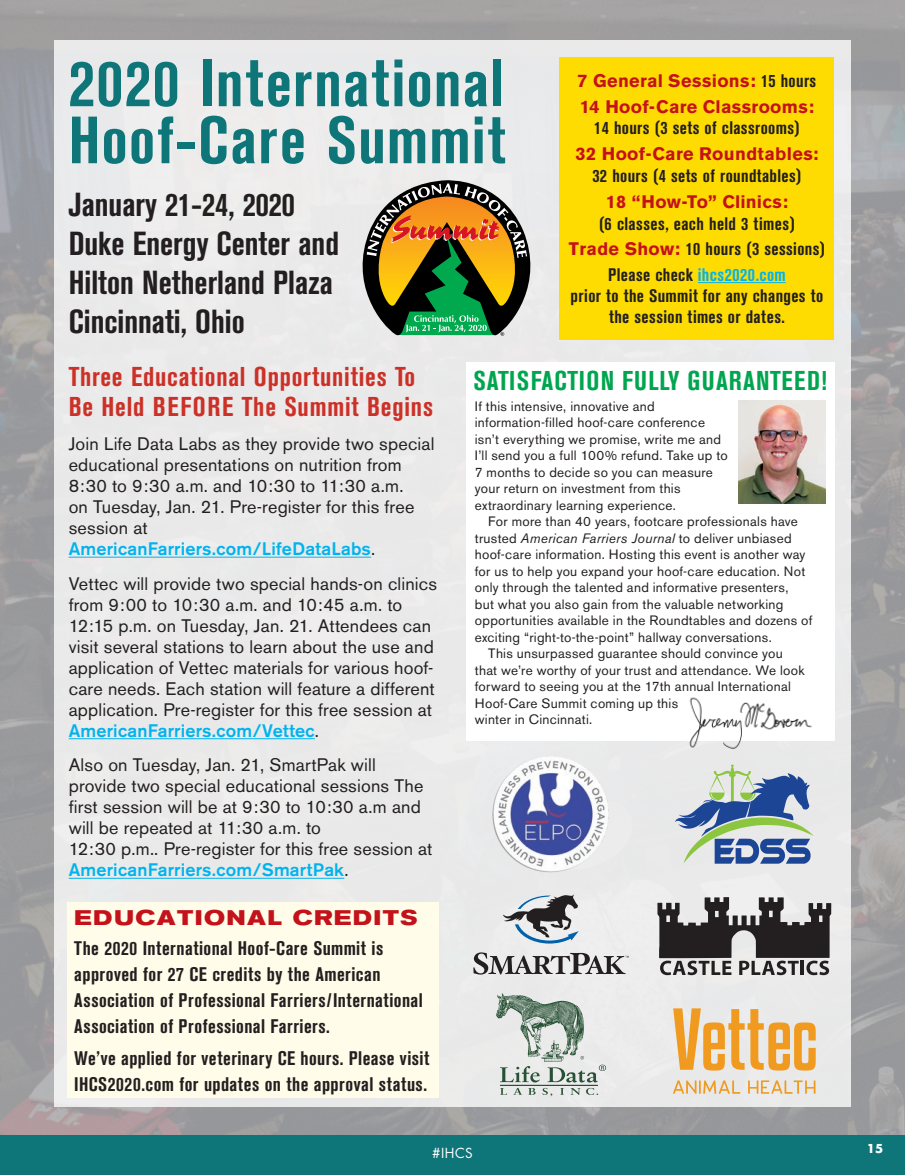
<style>
.page{position:relative;width:905px;height:1175px;background:#fff}
.page>*{position:absolute;margin:0;border:0;box-sizing:border-box;transform-origin:0 0}
.t1{font:700 condensed 66px/57px "Akzidenz Grotesk BE";letter-spacing:.025em;color:#0e7579}
.t2{font:700 condensed 33px/39px "Akzidenz Grotesk BE";color:#231f20}
.Backpage_headline{font:700 condensed 27px/30px "Akzidenz Grotesk BE";letter-spacing:.03em;color:#cc3128}
.Page_10_Sub{font:700 condensed 27px "Akzidenz Grotesk BE";letter-spacing:.04em;color:#00a54f}
.t3{font:700 expanded 21px "Akzidenz Grotesk BE";letter-spacing:.07em;color:#c4121a}
.t4{font:700 condensed 19.5px/25.8px "Akzidenz Grotesk BE";letter-spacing:.025em;color:#231f20}
.Backpage_Copy{font:18px/21px "Akzidenz Grotesk BE";letter-spacing:.01em;color:#231f20}
.t5{font:700 condensed 18px/21.6px "Akzidenz Grotesk BE";letter-spacing:.02em;color:#231f20;text-align:center}
.t6{font:700 18px "Akzidenz Grotesk BE";letter-spacing:.02em;color:#c4121a}
.Satisfaction_Box{font:13.5px/16.5px "Akzidenz Grotesk BE";letter-spacing:.02em;color:#231f20}
.t7{font:13.5px "Futura";color:#fff}
.t8{font:700 12px "Futura";color:#fff}
.s1{font-stretch:condensed;color:#231f20}
.s2{font-stretch:normal;color:#c4121a}
.s3{color:#00b3ee}
.s4{font-weight:500;color:#00b3ee}
.s5{font-style:italic}
</style>
<div class="page">
<div style="left:0;top:1134px;width:904px;height:40px;background:#0e7579"></div>
<img style="left:0;top:0;width:904px;height:1134px">
<div style="left:54px;top:40px;width:796px;height:1067px;background:#eaeaea"></div>
<hr style="left:69px;top:556px;width:302px;height:1px;background:#00b3ee">
<hr style="left:69px;top:738px;width:246px;height:1px;background:#00b3ee">
<hr style="left:69px;top:877px;width:275px;height:1px;background:#00b3ee">
<div style="left:559px;top:57px;width:275px;height:282px;background:#ffdc01"></div>
<hr style="left:697px;top:282px;width:88px;height:1px;background:#00b3ee">
<div style="left:68px;top:902px;width:371px;height:195px;background:#fffde9"></div>
<svg style="left:362px;top:180px;width:169px;height:156px"></svg>
<div style="left:466px;top:363px;width:368px;height:378px;background:#fff"></div>
<img style="left:689px;top:697px;width:123px;height:52px">
<img style="left:738px;top:401px;width:87px;height:102px">
<svg style="left:673px;top:1008px;width:142px;height:62px"></svg>
<svg style="left:673px;top:1080px;width:67px;height:13px"></svg>
<svg style="left:748px;top:1080px;width:67px;height:13px"></svg>
<svg style="left:657px;top:897px;width:174px;height:78px"></svg>
<svg style="left:496px;top:993px;width:110px;height:103px"></svg>
<hr style="left:500px;top:1084px;width:97px;height:1px;background:#275134">
<svg style="left:675px;top:764px;width:138px;height:99px"></svg>
<img style="left:492px;top:756px;width:117px;height:117px">
<svg style="left:503px;top:894px;width:75px;height:49px"></svg>
<svg style="left:473px;top:952px;width:156px;height:22px"></svg>
<p class="t1" style="left:69px;top:56px;width:438px">2020 International<br>Hoof-Care Summit</p>
<p class="t2" style="left:69px;top:185px;width:272px">January 21-24, 2020<br>Duke Energy Center and<br>Hilton Netherland Plaza<br>Cincinnati, Ohio</p>
<p class="t6" style="left:577px;top:70px;width:240px">7 General Sessions: <span class="s1">15 hours</span></p>
<p class="t5" style="left:580px;top:96px;width:235px"><span class="s2">14 Hoof-Care Classrooms:<br></span>14 hours (3 sets of classrooms)</p>
<p class="t5" style="left:575px;top:144px;width:244px"><span class="s2">32 Hoof-Care Roundtables:<br></span>32 hours (4 sets of roundtables)</p>
<p class="t5" style="left:599px;top:191px;width:197px"><span class="s2">18 “How-To” Clinics: </span>(6 classes, each held 3 times)</p>
<p class="t5" style="left:569px;top:239px;width:258px"><span class="s2">Trade Show:</span> 10 hours (3 sessions)</p>
<p class="t5" style="left:570px;top:264px;width:254px;line-height:21px">Please check <span class="s3">ihcs2020.com<br></span>prior to the Summit for any changes to the session times or dates.</p>
<p class="Backpage_headline" style="left:69px;top:362px;width:366px">Three Educational Opportunities To<br>Be Held BEFORE The Summit Begins</p>
<p class="Backpage_Copy" style="left:69px;top:433px;width:367px">Join Life Data Labs as they provide two special educational presentations on nutrition from 8:30 to 9:30 a.m. and 10:30 to 11:30 a.m.<br>on Tuesday, Jan. 21. Pre-register for this free session at <span class="s4">AmericanFarriers.com/LifeDataLabs</span>.</p>
<p class="Backpage_Copy" style="left:69px;top:573px;width:370px">Vettec will provide two special hands-on clinics from 9:00 to 10:30 a.m. and 10:45 a.m. to 12:15 p.m. on Tuesday, Jan. 21. Attendees can visit several stations to learn about the use and application of Vettec materials for various hoof&shy;care needs. Each station will feature a different application. Pre-register for this free session at <span class="s4">AmericanFarriers.com/Vettec</span>.</p>
<p class="Backpage_Copy" style="left:69px;top:754px;width:365px">Also on Tuesday, Jan. 21, SmartPak will provide two special educational sessions The first session will be at 9:30 to 10:30 a.m and will be repeated at 11:30 a.m. to<br>12:30 p.m.. Pre-register for this free session at <span class="s4">AmericanFarriers.com/SmartPak</span>.</p>
<p class="t3" style="left:74px;top:905px;width:345px">EDUCATIONAL CREDITS</p>
<p class="t4" style="left:74px;top:935px;width:350px">The 2020 International Hoof-Care Summit is approved for 27 CE credits by the American Association of Professional Farriers/International Association of Professional Farriers.</p>
<p class="t4" style="left:74px;top:1045px;width:357px">We’ve applied for veterinary CE hours. Please visit<br>IHCS2020.com for updates on the approval status.</p>
<p class="Page_10_Sub" style="left:473px;top:365px;width:355px">SATISFACTION FULLY GUARANTEED!</p>
<p class="Satisfaction_Box" style="left:475px;top:397px;width:254px">If this intensive, innovative and information-filled hoof-care conference isn’t everything we promise, write me and I’ll send you a full 100% refund. Take up to 7 months to decide so you can measure your return on investment from this extraordinary learning experience.</p>
<p class="Satisfaction_Box" style="left:475px;top:513px;width:339px;text-indent:14px">For more than 40 years, footcare professionals have trusted <span class="s5">American Farriers Journal</span> to deliver unbiased hoof-care information. Hosting this event is another way for us to help you expand your hoof-care education. Not only through the talented and informative presenters,<br>but what you also gain from the valuable networking opportunities available in the Roundtables and dozens of exciting “right-to-the-point” hallway conversations.</p>
<p class="Satisfaction_Box" style="left:475px;top:645px;width:331px;text-indent:14px">This unsurpassed guarantee should convince you that we’re worthy of your trust and attendance. We look forward to seeing you at the 17th annual International Hoof-Care Summit coming up this<br>winter in Cincinnati.</p>
<p class="t7" style="left:432px;top:1143px;width:42px">#IHCS</p>
<p class="t8" style="left:866px;top:1139px;width:18px">15</p>
</div>
